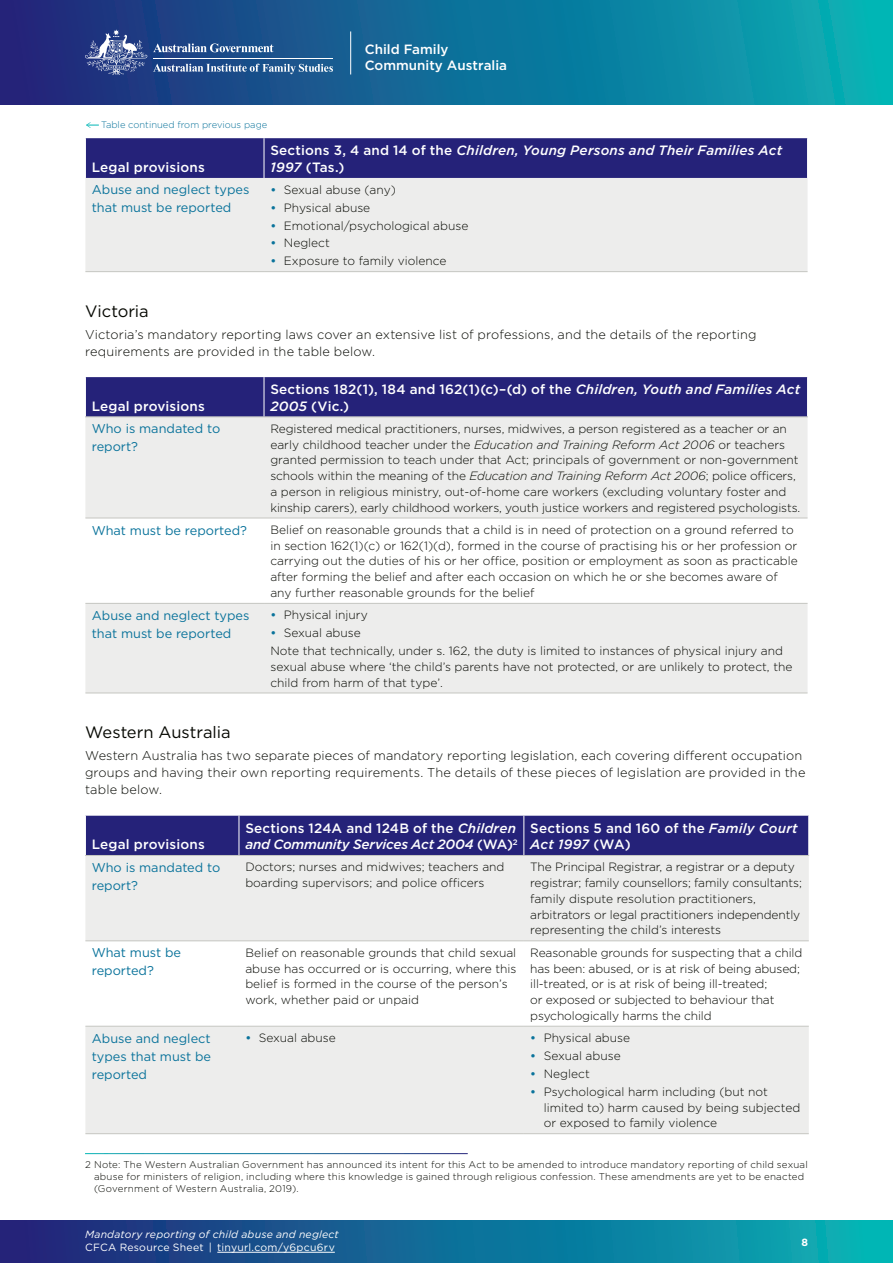
<style>
.page{position:relative;width:893px;height:1263px;background:#fff}
.page>*{position:absolute;margin:0;border:0;box-sizing:border-box;transform-origin:0 0}
.Heading_3{font:16.5px "Gotham";letter-spacing:-.005em;color:#060802}
.Table_Col_Head_Left{font:500 13.5px/16.2px "Gotham";letter-spacing:.015em;color:#fff}
.Table_Col_Head_Left-2{font:italic 500 13.5px/16.2px "Gotham";letter-spacing:.01em;color:#fff}
.Table_Col_Head_Left-3{font:italic 500 13.5px/16.2px "Gotham";letter-spacing:-.015em;color:#fff}
.t1{font:500 13.35px/15.1px "Gotham";color:#fff}
.Body_Text{font:300 12.75px/17.2px "Gotham";letter-spacing:.01em;color:#060802}
.Table_Heading{font:12.75px/18px "Gotham";color:#0a739b}
.Table_Text{font:300 12px/15.8px "Gotham";color:#060802}
.t2{font:italic 10.5px "Gotham";letter-spacing:.02em;color:#fff}
.t3{font:10.5px "Gotham";letter-spacing:.02em;color:#fff}
.t4{font:700 10.5px "Gotham";color:#fff}
.Footnote{font:300 9.75px/12px "Gotham";letter-spacing:.025em;color:#060802}
.t5{font:300 9.45px "Gotham";color:#0a739b}
.s1{font-style:normal}
.s2{font-weight:500;color:#0a739b}
.s3{font-style:italic}
</style>
<div class="page">
<div style="left:0;top:0;width:893px;height:104px;background:linear-gradient(to right,#212579,#04b1b5)"></div>
<svg style="left:153px;top:43px;width:120px;height:9px"></svg>
<svg style="left:85px;top:29px;width:62px;height:46px"></svg>
<hr style="left:153px;top:58px;width:180px;height:1px;background:#fff">
<svg style="left:153px;top:64px;width:180px;height:10px"></svg>
<hr style="left:350px;top:31px;width:1px;height:43px;background:#fff">
<div style="left:0;top:1220px;width:893px;height:43px;background:linear-gradient(to right,#212379,#04b4b6)"></div>
<hr style="left:217px;top:1252px;width:118px;height:1px;background:#fff">
<div style="left:86px;top:138px;width:721px;height:40px;background:#252279"></div>
<div style="left:85px;top:178px;width:722px;height:93px;background:#ededec"></div>
<hr style="left:264px;top:138px;width:1px;height:40px;background:#fff">
<hr style="left:85px;top:271px;width:179px;height:1px;background:#c5c6c1">
<hr style="left:264px;top:271px;width:543px;height:1px;background:#c5c6c1">
<div style="left:86px;top:377px;width:721px;height:40px;background:#252279"></div>
<svg style="left:85px;top:418px;width:722px;height:275px;fill:#ededec"></svg>
<hr style="left:264px;top:377px;width:1px;height:40px;background:#fff">
<hr style="left:85px;top:518px;width:179px;height:1px;background:#c5c6c1">
<hr style="left:264px;top:518px;width:543px;height:1px;background:#c5c6c1">
<hr style="left:85px;top:603px;width:179px;height:1px;background:#c5c6c1">
<hr style="left:264px;top:603px;width:543px;height:1px;background:#c5c6c1">
<hr style="left:85px;top:417px;width:179px;height:1px;background:#c5c6c1">
<hr style="left:264px;top:417px;width:544px;height:1px;background:#c5c6c1">
<hr style="left:85px;top:693px;width:179px;height:1px;background:#c5c6c1">
<hr style="left:264px;top:693px;width:543px;height:1px;background:#c5c6c1">
<div style="left:86px;top:816px;width:722px;height:39px;background:#252279"></div>
<svg style="left:85px;top:856px;width:724px;height:277px;fill:#ededec"></svg>
<hr style="left:239px;top:816px;width:1px;height:39px;background:#fff">
<hr style="left:523px;top:816px;width:1px;height:39px;background:#fff">
<hr style="left:85px;top:940px;width:154px;height:1px;background:#c5c6c1">
<hr style="left:239px;top:940px;width:285px;height:1px;background:#c5c6c1">
<hr style="left:524px;top:940px;width:285px;height:1px;background:#c5c6c1">
<hr style="left:85px;top:1026px;width:154px;height:1px;background:#c5c6c1">
<hr style="left:239px;top:1026px;width:285px;height:1px;background:#c5c6c1">
<hr style="left:524px;top:1026px;width:285px;height:1px;background:#c5c6c1">
<hr style="left:85px;top:855px;width:154px;height:1px;background:#c5c6c1">
<hr style="left:239px;top:855px;width:285px;height:1px;background:#c5c6c1">
<hr style="left:524px;top:855px;width:285px;height:1px;background:#c5c6c1">
<hr style="left:85px;top:1133px;width:154px;height:1px;background:#c5c6c1">
<hr style="left:239px;top:1133px;width:285px;height:1px;background:#c5c6c1">
<hr style="left:524px;top:1133px;width:285px;height:1px;background:#c5c6c1">
<svg style="left:86px;top:122px;width:13px;height:6px"></svg>
<p class="t5" style="left:101px;top:119px;width:168px">Table continued from previous page</p>
<p class="t1" style="left:365px;top:42px;width:144px">Child Family<br>Community Australia</p>
<p class="Table_Col_Head_Left" style="left:92px;top:159px;width:115px">Legal provisions</p>
<p class="Table_Col_Head_Left-2" style="left:270px;top:142px;width:513px"><span class="s1">Sections 3, 4 and 14 of the</span> Children, Young Persons and Their Families Act<br>1997 <span class="s1">(Tas.)</span></p>
<p class="Table_Heading" style="left:92px;top:181px;width:159px">Abuse and neglect types that must be reported</p>
<p class="Table_Text" style="left:270px;top:181px;width:127px"><span class="s2">•</span> Sexual abuse (any)</p>
<p class="Table_Text" style="left:270px;top:199px;width:101px"><span class="s2">•</span> Physical abuse</p>
<p class="Table_Text" style="left:270px;top:217px;width:200px"><span class="s2">•</span> Emotional/psychological abuse</p>
<p class="Table_Text" style="left:270px;top:235px;width:61px"><span class="s2">•</span> Neglect</p>
<p class="Table_Text" style="left:270px;top:253px;width:178px"><span class="s2">•</span> Exposure to family violence</p>
<h4 class="Heading_3" style="left:85px;top:301px;width:65px">Victoria</h4>
<p class="Body_Text" style="left:85px;top:325px;width:673px">Victoria’s mandatory reporting laws cover an extensive list of professions, and the details of the reporting requirements are provided in the table below.</p>
<p class="Table_Col_Head_Left" style="left:92px;top:397px;width:115px">Legal provisions</p>
<p class="Table_Col_Head_Left" style="left:270px;top:381px;width:531px">Sections 182(1), 184 and 162(1)(c)–(d) of the <span class="s3">Children, Youth and Families Act<br>2005</span> (Vic.)</p>
<p class="Table_Heading" style="left:92px;top:420px;width:130px">Who is mandated to report?</p>
<p class="Table_Text" style="left:270px;top:420px;width:531px">Registered medical practitioners, nurses, midwives, a person registered as a teacher or an early childhood teacher under the <span class="s3">Education and Training Reform Act 2006</span> or teachers granted permission to teach under that Act; principals of government or non-government schools within the meaning of the <span class="s3">Education and Training Reform Act 2006</span>; police officers, a person in religious ministry, out-of-home care workers (excluding voluntary foster and kinship carers), early childhood workers, youth justice workers and registered psychologists.</p>
<p class="Table_Heading" style="left:92px;top:521px;width:157px">What must be reported?</p>
<p class="Table_Text" style="left:270px;top:521px;width:529px">Belief on reasonable grounds that a child is in need of protection on a ground referred to in section 162(1)(c) or 162(1)(d), formed in the course of practising his or her profession or carrying out the duties of his or her office, position or employment as soon as practicable after forming the belief and after each occasion on which he or she becomes aware of any further reasonable grounds for the belief</p>
<p class="Table_Heading" style="left:92px;top:606px;width:159px">Abuse and neglect types that must be reported</p>
<p class="Table_Text" style="left:270px;top:607px;width:99px"><span class="s2">•</span> Physical injury</p>
<p class="Table_Text" style="left:270px;top:625px;width:92px"><span class="s2">•</span> Sexual abuse</p>
<p class="Table_Text" style="left:270px;top:643px;width:524px">Note that technically, under s. 162, the duty is limited to instances of physical injury and sexual abuse where ‘the child’s parents have not protected, or are unlikely to protect, the child from harm of that type’.</p>
<h4 class="Heading_3" style="left:85px;top:722px;width:147px">Western Australia</h4>
<p class="Body_Text" style="left:85px;top:746px;width:722px">Western Australia has two separate pieces of mandatory reporting legislation, each covering different occupation groups and having their own reporting requirements. The details of these pieces of legislation are provided in the table below.</p>
<p class="Table_Col_Head_Left" style="left:92px;top:836px;width:115px">Legal provisions</p>
<p class="Table_Col_Head_Left-3" style="left:245px;top:820px;width:274px"><span class="s1">Sections 124A and 124B of the</span> Children and Community Services Act 2004 <span class="s1">(WA)</span><sup>2</sup></p>
<p class="Table_Col_Head_Left" style="left:530px;top:820px;width:269px">Sections 5 and 160 of the <span class="s3">Family Court<br>Act 1997</span> (WA)</p>
<p class="Table_Heading" style="left:92px;top:858px;width:130px">Who is mandated to report?</p>
<p class="Table_Text" style="left:245px;top:859px;width:261px">Doctors; nurses and midwives; teachers and boarding supervisors; and police officers</p>
<p class="Table_Text" style="left:530px;top:859px;width:273px">The Principal Registrar, a registrar or a deputy registrar; family counsellors; family consultants; family dispute resolution practitioners, arbitrators or legal practitioners independently representing the child’s interests</p>
<p class="Table_Heading" style="left:92px;top:944px;width:91px">What must be reported?</p>
<p class="Table_Text" style="left:245px;top:944px;width:273px">Belief on reasonable grounds that child sexual abuse has occurred or is occurring, where this belief is formed in the course of the person’s work, whether paid or unpaid</p>
<p class="Table_Text" style="left:530px;top:944px;width:274px">Reasonable grounds for suspecting that a child has been: abused, or is at risk of being abused; ill-treated, or is at risk of being ill‑treated;<br>or exposed or subjected to behaviour that psychologically harms the child</p>
<p class="Table_Heading" style="left:92px;top:1029px;width:121px;text-align:justify">Abuse and neglect types that must be reported</p>
<p class="Table_Text" style="left:245px;top:1030px;width:92px"><span class="s2">•</span> Sexual abuse</p>
<p class="Table_Text" style="left:530px;top:1030px;width:101px"><span class="s2">•</span> Physical abuse</p>
<p class="Table_Text" style="left:530px;top:1047px;width:92px"><span class="s2">•</span> Sexual abuse</p>
<p class="Table_Text" style="left:530px;top:1065px;width:61px"><span class="s2">•</span> Neglect</p>
<p class="Table_Text" style="left:544px;top:1083px;width:258px;text-indent:-14px"><span class="s2">•</span> Psychological harm including (but not limited to) harm caused by being subjected or exposed to family violence</p>
<p class="Footnote" style="left:94px;top:1158px;width:715px;text-indent:-9px">2 Note: The Western Australian Government has announced its intent for this Act to be amended to introduce mandatory reporting of child sexual abuse for ministers of religion, including where this knowledge is gained through religious confession. These amendments are yet to be enacted (Government of Western Australia, 2019).</p>
<p class="t2" style="left:85px;top:1227px;width:255px">Mandatory reporting of child abuse and neglect</p>
<p class="t3" style="left:85px;top:1241px;width:251px">CFCA Resource Sheet | tinyurl.com/y6pcu6rv</p>
<p class="t4" style="left:801px;top:1235px;width:8px">8</p>
</div>
